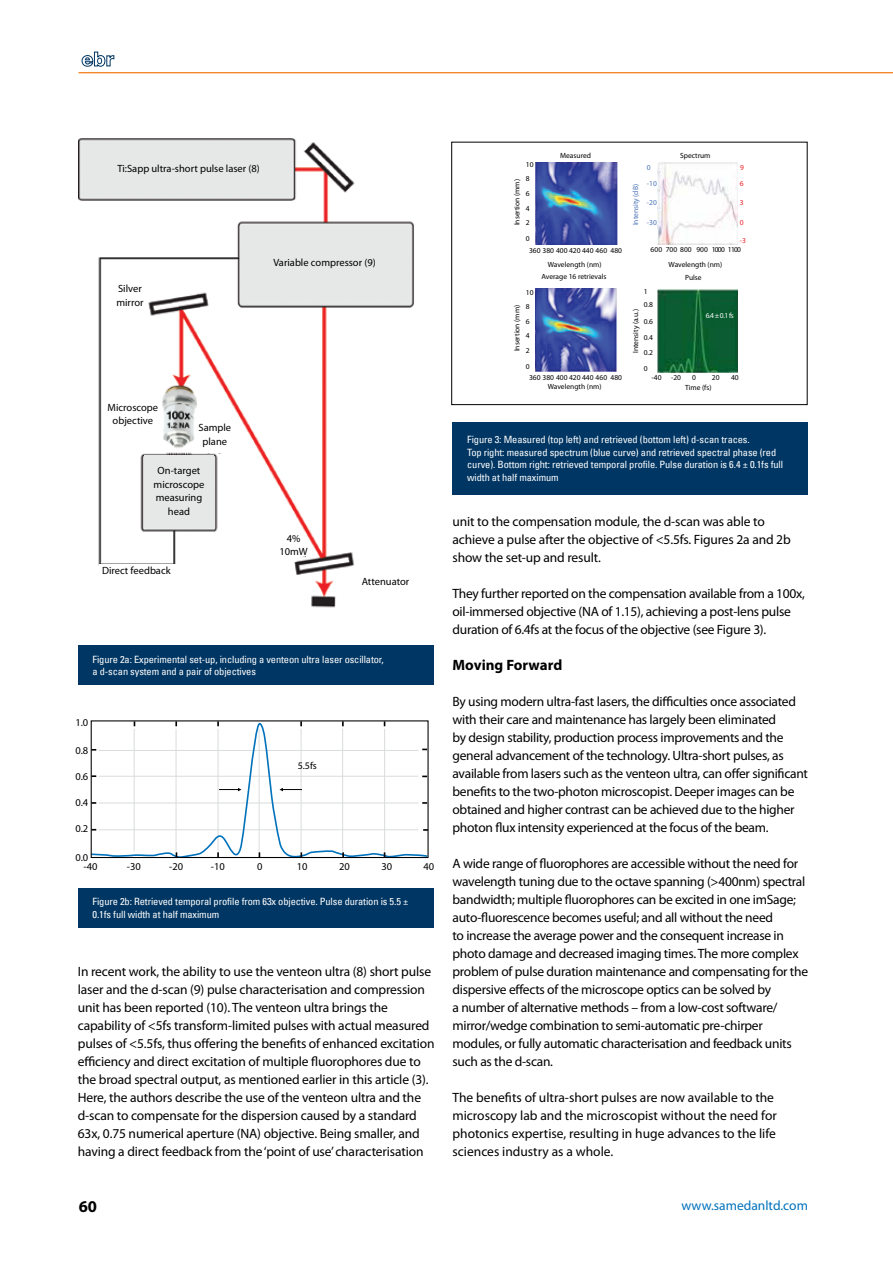
<style>
.page{position:relative;width:893px;height:1263px;background:#fff}
.page>*{position:absolute;margin:0;border:0;box-sizing:border-box;transform-origin:0 0}
.t1{font:700 16.5px "Myriad Pro";color:#000}
.t2{font:700 15px "Myriad Pro";color:#000}
.t3{font:13.5px/18px "Myriad Pro";letter-spacing:-.02em;color:#000}
.t4{font:13.5px/18px "Myriad Pro";color:#000}
.t5{font:13.5px "Myriad Pro";color:#0072bc}
.t6{font:10.5px/13.5px "Myriad Pro";color:#000;text-align:center}
.t7{font:condensed 10.05px/12.9px "Univers";letter-spacing:-.01em;color:#fff;scale:1.04 1}
.t8{font:10.05px "Myriad Pro";color:#000}
.t9{font:7.5px/14.9px "Myriad Pro";color:#000}
.t10{font:7.5px "Myriad Pro";color:#4972b8}
.t11{font:7.5px "Myriad Pro";color:#fff}
.t12{font:7.5px "Myriad Pro";color:#ed1d24}
</style>
<div class="page">
<svg style="left:82px;top:52px;width:32px;height:15px"></svg>
<hr style="left:79px;top:72px;width:814px;height:1px;background:#f58220">
<div style="left:78px;top:645px;width:355px;height:40px;background:#003663"></div>
<div style="left:452px;top:422px;width:356px;height:72px;background:#003663"></div>
<div style="left:78px;top:888px;width:355px;height:39px;background:#003663"></div>
<div style="left:451px;top:142px;width:356px;height:263px;border:1px solid #000"></div>
<img style="left:657px;top:289px;width:80px;height:83px">
<img style="left:657px;top:163px;width:81px;height:82px">
<img style="left:536px;top:162px;width:82px;height:83px">
<img style="left:536px;top:288px;width:81px;height:83px">
<img style="left:705px;top:306px;width:28px;height:22px">
<svg style="left:90px;top:722px;width:338px;height:137px"></svg>
<div style="left:91px;top:720px;width:338px;height:138px;border:1px solid #000"></div>
<svg style="left:219px;top:788px;width:22px;height:3px"></svg>
<svg style="left:279px;top:788px;width:23px;height:3px"></svg>
<img style="left:78px;top:138px;width:336px;height:470px">
<div style="left:83px;top:142px;width:205px;height:53px;background:#e6e7e7"></div>
<div style="left:242px;top:225px;width:166px;height:75px;background:#e6e7e7"></div>
<div style="left:144px;top:456px;width:69px;height:71px;background:#e6e7e7"></div>
<div style="left:111px;top:281px;width:37px;height:28px;background:#fff"></div>
<div style="left:104px;top:398px;width:56px;height:34px;background:#fff"></div>
<div style="left:340px;top:568px;width:95px;height:26px;background:#fff"></div>
<div style="left:195px;top:440px;width:46px;height:13px;background:#fff"></div>
<div style="left:100px;top:564px;width:82px;height:13px;background:#fff"></div>
<svg style="left:277px;top:524px;width:40px;height:36px"></svg>
<p class="t6" style="left:117px;top:162px;width:144px">Ti:Sapp ultra-short pulse laser (8)</p>
<p class="t6" style="left:116px;top:282px;width:29px;text-align:left">Silver mirror</p>
<p class="t6" style="left:273px;top:256px;width:104px">Variable compressor (9)</p>
<p class="t6" style="left:108px;top:400px;width:52px">Microscope objective</p>
<p class="t6" style="left:198px;top:421px;width:34px">Sample plane</p>
<p class="t6" style="left:154px;top:464px;width:52px">On-target microscope measuring head</p>
<p class="t6" style="left:102px;top:563px;width:70px">Direct feedback</p>
<p class="t6" style="left:279px;top:531px;width:30px">4%<br>10mW</p>
<p class="t6" style="left:362px;top:574px;width:49px">Attenuator</p>
<p class="t7" style="left:93px;top:652px;width:282px">Figure 2a: Experimental set-up, including a venteon ultra laser oscillator, a d-scan system and a pair of objectives</p>
<p class="t6" style="left:75px;top:715px;width:14px">1.0</p>
<p class="t6" style="left:75px;top:743px;width:14px">0.8</p>
<p class="t6" style="left:75px;top:769px;width:14px">0.6</p>
<p class="t6" style="left:75px;top:796px;width:14px">0.4</p>
<p class="t6" style="left:75px;top:821px;width:14px">0.2</p>
<p class="t6" style="left:83px;top:852px;width:15px;line-height:9.3px;text-align:left;text-indent:-8px">0.0 -40</p>
<p class="t6" style="left:127px;top:859px;width:15px">-30</p>
<p class="t6" style="left:169px;top:859px;width:15px">-20</p>
<p class="t6" style="left:211px;top:859px;width:15px">-10</p>
<p class="t6" style="left:257px;top:859px;width:7px">0</p>
<p class="t6" style="left:297px;top:859px;width:12px">10</p>
<p class="t6" style="left:339px;top:859px;width:12px">20</p>
<p class="t6" style="left:381px;top:859px;width:12px">30</p>
<p class="t6" style="left:423px;top:859px;width:12px">40</p>
<p class="t8" style="left:298px;top:759px;width:21px">5.5fs</p>
<p class="t7" style="left:93px;top:895px;width:305px">Figure 2b: Retrieved temporal profile from 63x objective. Pulse duration is 5.5 ±<br>0.1fs full width at half maximum</p>
<p class="t3" style="left:78px;top:962px;width:358px">In recent work, the ability to use the venteon ultra (8) short pulse laser and the d-scan (9) pulse characterisation and compression unit has been reported (10). The venteon ultra brings the capability of &lt;5fs transform-limited pulses with actual measured pulses of &lt;5.5fs, thus offering the benefits of enhanced excitation efficiency and direct excitation of multiple fluorophores due to the broad spectral output, as mentioned earlier in this article (3).<br>Here, the authors describe the use of the venteon ultra and the d-scan to compensate for the dispersion caused by a standard 63x, 0.75 numerical aperture (NA) objective. Being smaller, and having a direct feedback from the ‘point of use’ characterisation</p>
<p class="t9" style="left:560px;top:148px;width:32px">Measured</p>
<p class="t9" style="left:680px;top:148px;width:32px">Spectrum</p>
<p class="t9" style="left:526px;top:157px;width:9px">10<br>8<br>6<br>4<br>2<br>0</p>
<p class="t10" style="left:647px;top:163px;width:5px">0</p>
<p class="t12" style="left:740px;top:163px;width:5px">9</p>
<p class="t9" style="left:509px;top:225px;width:48px;rotate:-90deg">Insertion (mm)</p>
<p class="t10" style="left:631px;top:225px;width:43px;rotate:-90deg">Intensity (dB)</p>
<p class="t10" style="left:647px;top:179px;width:11px">-10</p>
<p class="t12" style="left:740px;top:179px;width:5px">6</p>
<p class="t10" style="left:647px;top:198px;width:11px">-20</p>
<p class="t12" style="left:740px;top:198px;width:5px">3</p>
<p class="t10" style="left:647px;top:218px;width:11px">-30</p>
<p class="t12" style="left:740px;top:218px;width:5px">0</p>
<p class="t12" style="left:740px;top:236px;width:8px">-3</p>
<p class="t9" style="left:529px;top:243px;width:94px">360 380 400 420 440 460 480</p>
<p class="t9" style="left:651px;top:242px;width:92px">600 700 800 900 1000 1100</p>
<p class="t9" style="left:548px;top:257px;width:55px">Wavelength (nm)</p>
<p class="t9" style="left:541px;top:269px;width:67px">Average 16 retrievals</p>
<p class="t9" style="left:669px;top:258px;width:55px;line-height:13.2px;text-align:center">Wavelength (nm)<br>Pulse</p>
<p class="t9" style="left:526px;top:285px;width:9px">10<br>8<br>6<br>4<br>2<br>0</p>
<p class="t9" style="left:529px;top:369px;width:94px">360 380 400 420 440 460 480</p>
<p class="t9" style="left:509px;top:351px;width:48px;rotate:-90deg">Insertion (mm)</p>
<p class="t9" style="left:644px;top:285px;width:11px;line-height:12.8px">1<br>0.8</p>
<p class="t9" style="left:628px;top:353px;width:45px;rotate:-90deg">Intensity (a.u.)</p>
<p class="t9" style="left:644px;top:314px;width:11px">0.6</p>
<p class="t9" style="left:644px;top:330px;width:11px">0.4</p>
<p class="t9" style="left:644px;top:345px;width:11px">0.2</p>
<p class="t9" style="left:644px;top:361px;width:5px">0</p>
<p class="t11" style="left:706px;top:311px;width:29px">6.4 ± 0.1 fs</p>
<p class="t9" style="left:652px;top:370px;width:11px">-40</p>
<p class="t9" style="left:671px;top:370px;width:11px">-20</p>
<p class="t9" style="left:692px;top:370px;width:5px">0</p>
<p class="t9" style="left:712px;top:370px;width:9px">20</p>
<p class="t9" style="left:731px;top:370px;width:9px">40</p>
<p class="t9" style="left:548px;top:379px;width:55px">Wavelength (nm)</p>
<p class="t9" style="left:685px;top:380px;width:28px">Time (fs)</p>
<p class="t7" style="left:467px;top:432px;width:305px">Figure 3: Measured (top left) and retrieved (bottom left) d-scan traces.<br>Top right: measured spectrum (blue curve) and retrieved spectral phase (red curve). Bottom right: retrieved temporal profile. Pulse duration is 6.4 ± 0.1fs full width at half maximum</p>
<p class="t3" style="left:452px;top:512px;width:340px">unit to the compensation module, the d-scan was able to achieve a pulse after the objective of &lt;5.5fs. Figures 2a and 2b show the set-up and result.</p>
<p class="t3" style="left:452px;top:584px;width:354px">They further reported on the compensation available from a 100x, oil-immersed objective (NA of 1.15), achieving a post-lens pulse duration of 6.4fs at the focus of the objective (see Figure 3).</p>
<p class="t2" style="left:452px;top:655px;width:111px">Moving Forward</p>
<p class="t3" style="left:452px;top:692px;width:357px">By using modern ultra-fast lasers, the difficulties once associated with their care and maintenance has largely been eliminated<br>by design stability, production process improvements and the general advancement of the technology. Ultra-short pulses, as available from lasers such as the venteon ultra, can offer significant benefits to the two-photon microscopist. Deeper images can be obtained and higher contrast can be achieved due to the higher photon flux intensity experienced at the focus of the beam.</p>
<p class="t3" style="left:452px;top:854px;width:357px">A wide range of fluorophores are accessible without the need for wavelength tuning due to the octave spanning (&gt;400nm) spectral bandwidth; multiple fluorophores can be excited in one imSage; auto-fluorescence becomes useful; and all without the need<br>to increase the average power and the consequent increase in photo damage and decreased imaging times. The more complex problem of pulse duration maintenance and compensating for the dispersive effects of the microscope optics can be solved by<br>a number of alternative methods – from a low-cost software/ mirror/wedge combination to semi-automatic pre-chirper modules, or fully automatic characterisation and feedback units such as the d-scan.</p>
<p class="t4" style="left:452px;top:1088px;width:326px">The benefits of ultra-short pulses are now available to the microscopy lab and the microscopist without the need for photonics expertise, resulting in huge advances to the life sciences industry as a whole.</p>
<p class="t1" style="left:79px;top:1195px;width:20px">60</p>
<p class="t5" style="left:682px;top:1197px;width:128px">www.samedanltd.com</p>
</div>
